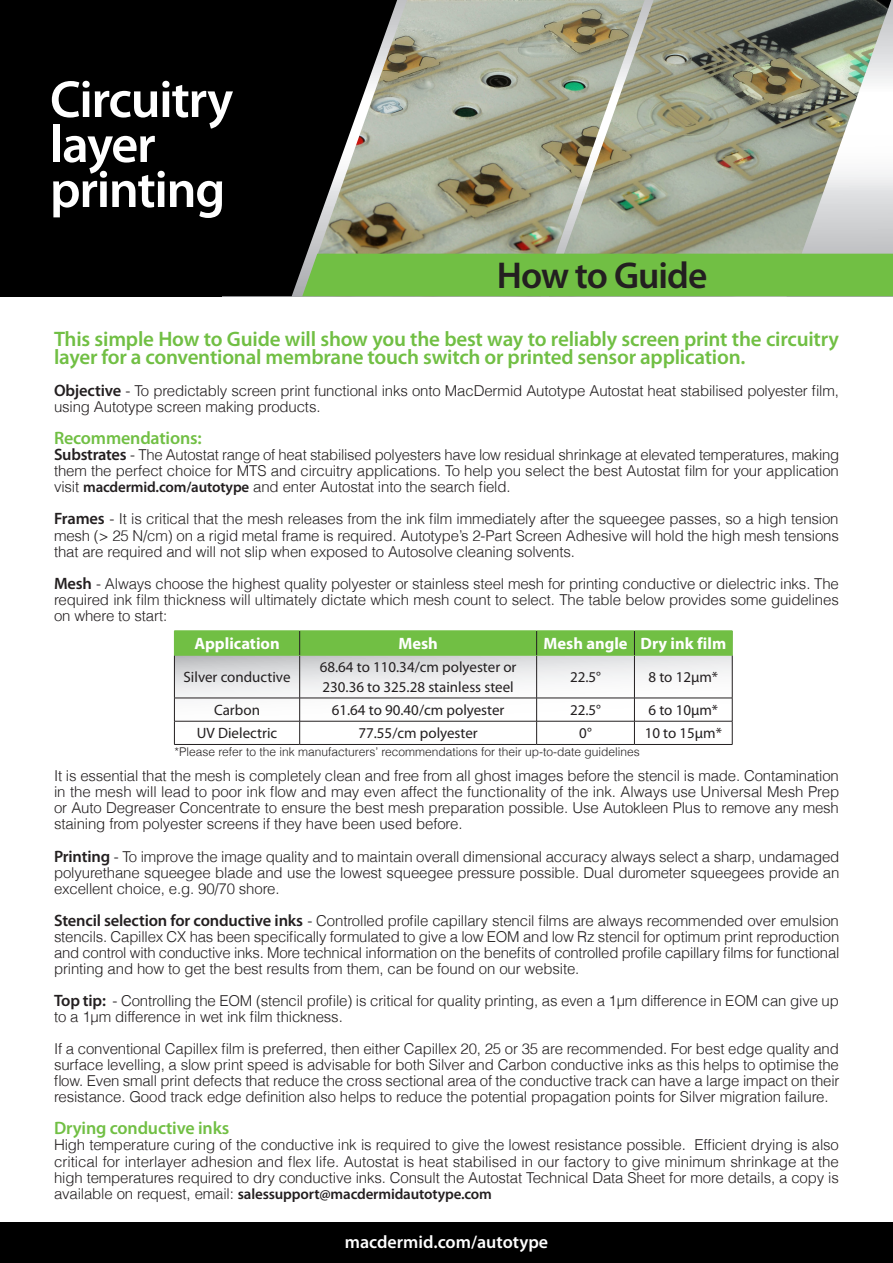
<style>
.page{position:relative;width:893px;height:1263px;background:#fff}
.page>*{position:absolute;margin:0;border:0;box-sizing:border-box;transform-origin:0 0}
.t1{font:600 52.5px "Myriad Pro";letter-spacing:-.025em;color:#fff}
.t2{font:600 37.5px "Myriad Pro";letter-spacing:-.025em;color:#231f20}
.t3{font:600 21px/17.5px "Myriad Pro";letter-spacing:-.01em;color:#71bf44}
.t4{font:600 18px "Myriad Pro";letter-spacing:-.01em;color:#71bf44}
.t5{font:600 18px "Myriad Pro";color:#fff}
.Table_body_subheads{font:700 16.5px "Myriad Pro";color:#fff}
.t6{font:300 15px/16px "Helvetica";letter-spacing:-.01em;color:#231f20;text-align:justify}
.Table_r_left_10_13_S{font:15px/19.5px "Myriad Pro";color:#231f20}
.t7{font:300 12px "Helvetica";color:#231f20}
.s1{font-family:"Myriad Pro";font-weight:600;font-size:16.5px}
.s2{font-family:"Myriad Pro";font-weight:600}
</style>
<div class="page">
<div style="left:0;top:1223px;width:893px;height:40px;background:#000"></div>
<div style="left:0;top:0;width:893px;height:296px;background:#000"></div>
<img style="left:306px;top:0;width:243px;height:254px">
<img style="left:549px;top:0;width:342px;height:254px">
<div style="left:302px;top:254px;width:591px;height:42px;background:#71bf44"></div>
<svg style="left:175px;top:656px;width:557px;height:88px"></svg>
<hr style="left:174px;top:698px;width:126px;height:1px;background:#231f20">
<hr style="left:300px;top:698px;width:237px;height:1px;background:#231f20">
<hr style="left:537px;top:698px;width:97px;height:1px;background:#231f20">
<hr style="left:634px;top:698px;width:98px;height:1px;background:#231f20">
<hr style="left:174px;top:721px;width:126px;height:1px;background:#231f20">
<hr style="left:300px;top:721px;width:237px;height:1px;background:#231f20">
<hr style="left:537px;top:721px;width:97px;height:1px;background:#231f20">
<hr style="left:634px;top:721px;width:98px;height:1px;background:#231f20">
<hr style="left:174px;top:744px;width:126px;height:1px;background:#231f20">
<hr style="left:300px;top:744px;width:237px;height:1px;background:#231f20">
<hr style="left:537px;top:744px;width:97px;height:1px;background:#231f20">
<hr style="left:634px;top:744px;width:98px;height:1px;background:#231f20">
<hr style="left:174px;top:655px;width:1px;height:43px;background:#231f20">
<hr style="left:299px;top:655px;width:1px;height:43px;background:#231f20">
<hr style="left:536px;top:655px;width:1px;height:43px;background:#231f20">
<hr style="left:634px;top:655px;width:1px;height:43px;background:#231f20">
<hr style="left:732px;top:655px;width:1px;height:43px;background:#231f20">
<svg style="left:174px;top:698px;width:1px;height:46px"></svg>
<svg style="left:299px;top:698px;width:1px;height:46px"></svg>
<svg style="left:536px;top:698px;width:1px;height:46px"></svg>
<svg style="left:634px;top:698px;width:1px;height:46px"></svg>
<svg style="left:732px;top:698px;width:1px;height:46px"></svg>
<hr style="left:174px;top:630px;width:126px;height:1px;background:#71bf44">
<hr style="left:300px;top:630px;width:237px;height:1px;background:#71bf44">
<hr style="left:537px;top:630px;width:97px;height:1px;background:#71bf44">
<hr style="left:634px;top:630px;width:98px;height:1px;background:#71bf44">
<hr style="left:174px;top:655px;width:126px;height:1px;background:#71bf44">
<hr style="left:300px;top:655px;width:237px;height:1px;background:#71bf44">
<hr style="left:537px;top:655px;width:97px;height:1px;background:#71bf44">
<hr style="left:634px;top:655px;width:98px;height:1px;background:#71bf44">
<div style="left:174px;top:631px;width:559px;height:24px;background:#71bf44"></div>
<p class="t1" style="left:50px;top:66px;width:185px">Circuitry</p>
<p class="t1" style="left:50px;top:111px;width:107px">layer</p>
<p class="t1" style="left:50px;top:156px;width:177px">printing</p>
<p class="t2" style="left:497px;top:252px;width:212px">How to Guide</p>
<p class="t3" style="left:54px;top:330px;width:786px">This simple How to Guide will show you the best way to reliably screen print the circuitry layer for a conventional membrane touch switch or printed sensor application.</p>
<p class="t6" style="left:54px;top:382px;width:786px"><span class="s1">Objective</span> - To predictably screen print functional inks onto MacDermid Autotype Autostat heat stabilised polyester film, using Autotype screen making products.</p>
<p class="t4" style="left:54px;top:427px;width:149px">Recommendations:</p>
<p class="t6" style="left:54px;top:446px;width:787px"><span class="s1">Substrates</span> - The Autostat range of heat stabilised polyesters have low residual shrinkage at elevated temperatures, making them the perfect choice for MTS and circuitry applications. To help you select the best Autostat film for your application visit <span class="s2">macdermid.com/autotype</span> and enter Autostat into the search field.</p>
<p class="t6" style="left:54px;top:510px;width:786px"><span class="s1">Frames</span> - It is critical that the mesh releases from the ink film immediately after the squeegee passes, so a high tension mesh (&gt; 25 N/cm) on a rigid metal frame is required. Autotype’s 2-Part Screen Adhesive will hold the high mesh tensions that are required and will not slip when exposed to Autosolve cleaning solvents.</p>
<p class="t6" style="left:54px;top:575px;width:786px"><span class="s1">Mesh</span> - Always choose the highest quality polyester or stainless steel mesh for printing conductive or dielectric inks. The required ink film thickness will ultimately dictate which mesh count to select. The table below provides some guidelines on where to start:</p>
<p class="Table_body_subheads" style="left:194px;top:633px;width:87px">Application</p>
<p class="Table_body_subheads" style="left:398px;top:633px;width:41px">Mesh</p>
<p class="Table_body_subheads" style="left:543px;top:633px;width:86px">Mesh angle</p>
<p class="Table_body_subheads" style="left:640px;top:633px;width:87px">Dry ink film</p>
<p class="Table_r_left_10_13_S" style="left:184px;top:667px;width:108px">Silver conductive</p>
<p class="Table_r_left_10_13_S" style="left:320px;top:657px;width:198px">68.64 to 110.34/cm polyester or<br>230.36 to 325.28 stainless steel</p>
<p class="Table_r_left_10_13_S" style="left:570px;top:667px;width:32px">22.5°</p>
<p class="Table_r_left_10_13_S" style="left:648px;top:667px;width:71px">8 to 12µm*</p>
<p class="Table_r_left_10_13_S" style="left:214px;top:700px;width:47px">Carbon</p>
<p class="Table_r_left_10_13_S" style="left:332px;top:700px;width:174px">61.64 to 90.40/cm polyester</p>
<p class="Table_r_left_10_13_S" style="left:570px;top:700px;width:32px">22.5°</p>
<p class="Table_r_left_10_13_S" style="left:648px;top:700px;width:71px">6 to 10µm*</p>
<p class="Table_r_left_10_13_S" style="left:197px;top:723px;width:82px">UV Dielectric</p>
<p class="Table_r_left_10_13_S" style="left:358px;top:723px;width:121px">77.55/cm polyester</p>
<p class="Table_r_left_10_13_S" style="left:579px;top:723px;width:14px">0°</p>
<p class="Table_r_left_10_13_S" style="left:645px;top:723px;width:79px">10 to 15µm*</p>
<p class="t7" style="left:174px;top:742px;width:467px">*Please refer to the ink manufacturers’ recommendations for their up-to-date guidelines</p>
<p class="t6" style="left:54px;top:767px;width:787px">It is essential that the mesh is completely clean and free from all ghost images before the stencil is made. Contamination in the mesh will lead to poor ink flow and may even affect the functionality of the ink. Always use Universal Mesh Prep or Auto Degreaser Concentrate to ensure the best mesh preparation possible. Use Autokleen Plus to remove any mesh staining from polyester screens if they have been used before.</p>
<p class="t6" style="left:54px;top:847px;width:787px"><span class="s1">Printing</span> - To improve the image quality and to maintain overall dimensional accuracy always select a sharp, undamaged polyurethane squeegee blade and use the lowest squeegee pressure possible. Dual durometer squeegees provide an excellent choice, e.g. 90/70 shore.</p>
<p class="t6" style="left:54px;top:912px;width:787px"><span class="s1">Stencil selection for conductive inks</span> - Controlled profile capillary stencil films are always recommended over emulsion stencils. Capillex CX has been specifically formulated to give a low EOM and low Rz stencil for optimum print reproduction and control with conductive inks. More technical information on the benefits of controlled profile capillary films for functional printing and how to get the best results from them, can be found on our website.</p>
<p class="t6" style="left:54px;top:992px;width:786px"><span class="s1">Top tip:</span> - Controlling the EOM (stencil profile) is critical for quality printing, as even a 1µm difference in EOM can give up to a 1µm difference in wet ink film thickness.</p>
<p class="t6" style="left:54px;top:1040px;width:787px">If a conventional Capillex film is preferred, then either Capillex 20, 25 or 35 are recommended. For best edge quality and surface levelling, a slow print speed is advisable for both Silver and Carbon conductive inks as this helps to optimise the flow. Even small print defects that reduce the cross sectional area of the conductive track can have a large impact on their resistance. Good track edge definition also helps to reduce the potential propagation points for Silver migration failure.</p>
<p class="t4" style="left:54px;top:1117px;width:177px">Drying conductive inks</p>
<p class="t6" style="left:54px;top:1136px;width:786px">High temperature curing of the conductive ink is required to give the lowest resistance possible. Efficient drying is also critical for interlayer adhesion and flex life. Autostat is heat stabilised in our factory to give minimum shrinkage at the high temperatures required to dry conductive inks. Consult the Autostat Technical Data Sheet for more details, a copy is available on request, email: <span class="s2">salessupport@macdermidautotype.com</span></p>
<p class="t5" style="left:345px;top:1230px;width:205px">macdermid.com/autotype</p>
</div>
